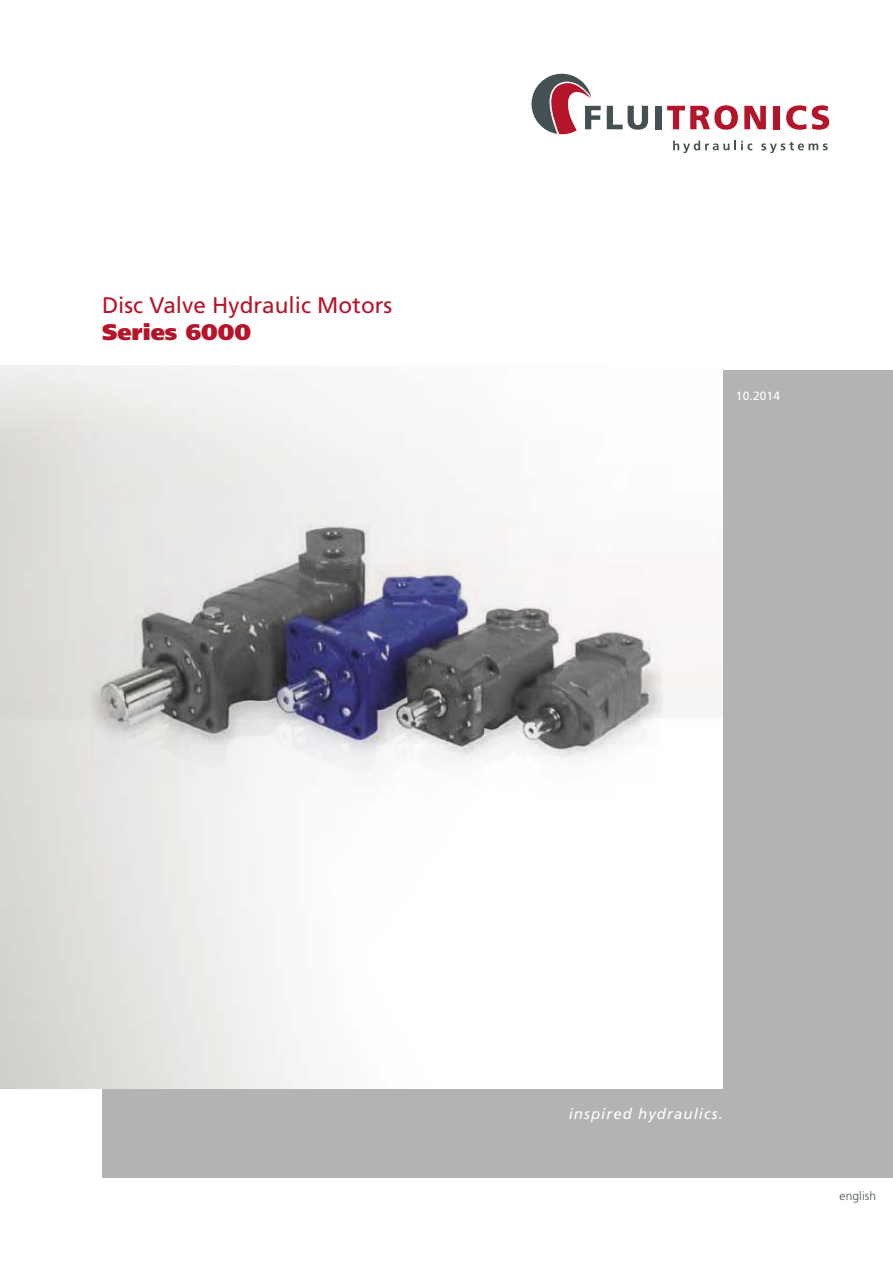
<style>
.page{position:relative;width:893px;height:1263px;background:#fff}
.page>*{position:absolute;margin:0;border:0;box-sizing:border-box;transform-origin:0 0}
.t1{font:22.5px "Frutiger LT Pro";color:#b5152b}
.t2{font:900 22.5px "Frutiger LT Pro";color:#b5152b}
.t3{font:italic 15px "Frutiger LT Pro";letter-spacing:.07em;color:#fff}
.t4{font:12px "Frutiger LT Pro";letter-spacing:.01em;color:#fff}
.t5{font:300 12px "Frutiger LT Pro";letter-spacing:.01em;color:#445052}
</style>
<div class="page">
<svg style="left:673px;top:141px;width:79px;height:12px"></svg>
<svg style="left:761px;top:142px;width:67px;height:11px"></svg>
<svg style="left:607px;top:106px;width:41px;height:24px"></svg>
<div style="left:655px;top:106px;width:7px;height:23px;background:#445052"></div>
<svg style="left:531px;top:74px;width:70px;height:60px"></svg>
<svg style="left:667px;top:105px;width:71px;height:25px"></svg>
<svg style="left:744px;top:106px;width:22px;height:23px"></svg>
<div style="left:773px;top:106px;width:7px;height:23px;background:#b5152b"></div>
<svg style="left:786px;top:105px;width:43px;height:25px"></svg>
<div style="left:102px;top:370px;width:791px;height:808px;background:#b1b3b4"></div>
<img style="left:0;top:366px;width:723px;height:723px">
<img style="left:81px;top:497px;width:582px;height:292px">
<img style="left:80px;top:533px;width:581px;height:291px">
<p class="t1" style="left:102px;top:292px;width:292px">Disc Valve Hydraulic Motors</p>
<p class="t2" style="left:102px;top:319px;width:151px">Series 6000</p>
<p class="t4" style="left:736px;top:389px;width:46px">10.2014</p>
<p class="t3" style="left:569px;top:1105px;width:156px">inspired hydraulics.</p>
<p class="t5" style="left:839px;top:1188px;width:38px">english</p>
</div>
